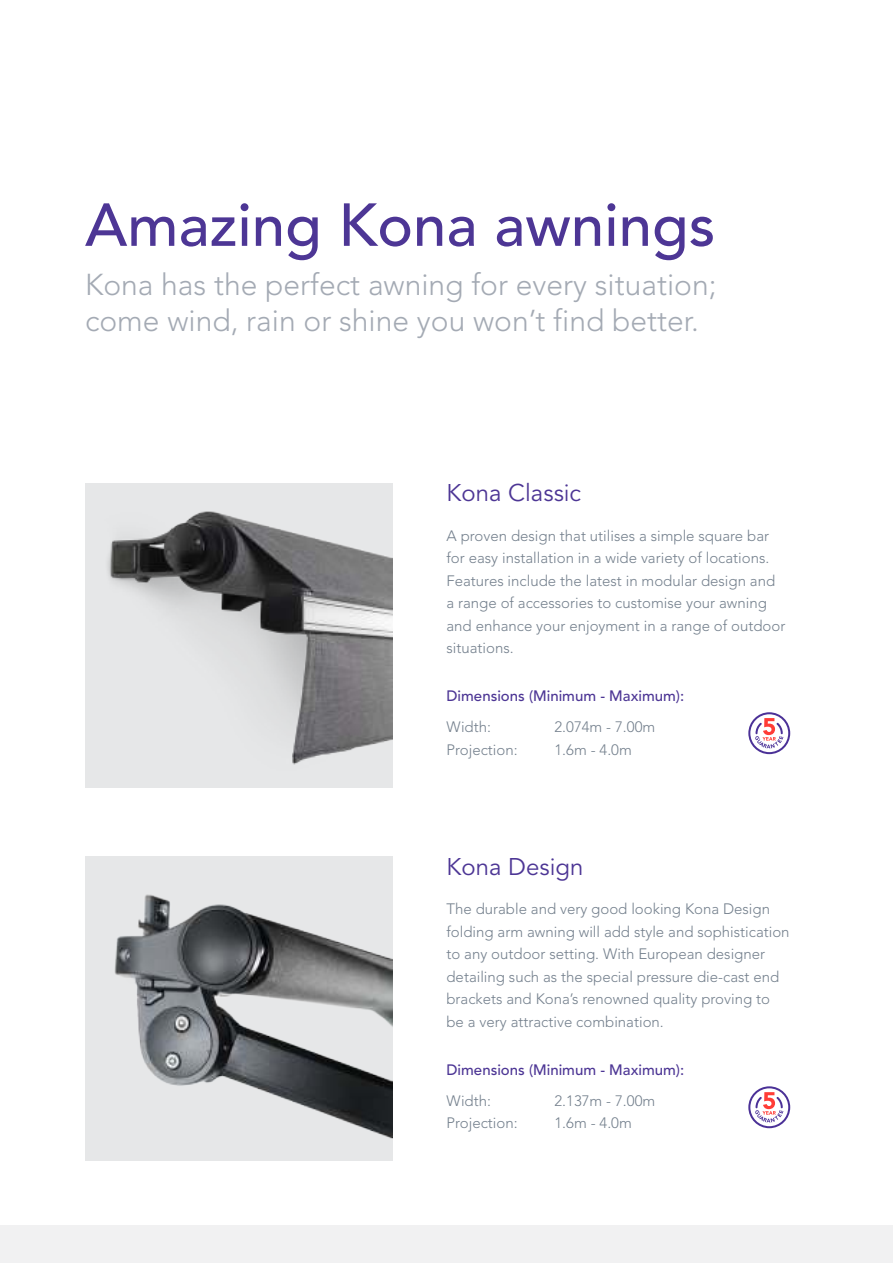
<style>
.page{position:relative;width:893px;height:1263px;background:#fff}
.page>*{position:absolute;margin:0;border:0;box-sizing:border-box;transform-origin:0 0}
.t1{font:500 60px "Avenir";color:#4d3695}
.t2{font:300 30px/36px "Avenir";color:#a4aab4}
.t3{font:24px "Avenir";color:#4d3695}
.t4{font:300 15px/22.5px "Avenir";color:#74808d}
.t5{font:500 15px "Avenir";color:#4d3695}
</style>
<div class="page">
<div style="left:0;top:1225px;width:893px;height:38px;background:#f1f1f2"></div>
<img style="left:85px;top:857px;width:308px;height:304px">
<img style="left:85px;top:483px;width:308px;height:304px">
<svg style="left:748px;top:1086px;width:42px;height:42px"></svg>
<svg style="left:748px;top:712px;width:42px;height:42px"></svg>
<h1 class="t1" style="left:85px;top:200px;width:632px">Amazing Kona awnings</h1>
<h2 class="t2" style="left:85px;top:269px;width:633px">Kona has the perfect awning for every situation; come wind, rain or shine you won’t find better.</h2>
<h3 class="t3" style="left:446px;top:483px;width:136px">Kona Classic</h3>
<p class="t4" style="left:446px;top:526px;width:340px">A proven design that utilises a simple square bar for easy installation in a wide variety of locations.<br>Features include the latest in modular design and a range of accessories to customise your awning and enhance your enjoyment in a range of outdoor situations.</p>
<p class="t5" style="left:446px;top:690px;width:239px">Dimensions (Minimum - Maximum):</p>
<p class="t4" style="left:446px;top:717px;width:46px">Width:</p>
<p class="t4" style="left:554px;top:717px;width:102px">2.074m - 7.00m</p>
<p class="t4" style="left:446px;top:740px;width:73px">Projection:</p>
<p class="t4" style="left:554px;top:740px;width:79px">1.6m - 4.0m</p>
<h3 class="t3" style="left:446px;top:856px;width:138px">Kona Design</h3>
<p class="t4" style="left:446px;top:899px;width:345px">The durable and very good looking Kona Design folding arm awning will add style and sophistication to any outdoor setting. With European designer detailing such as the special pressure die-cast end brackets and Kona’s renowned quality proving to be a very attractive combination.</p>
<p class="t5" style="left:446px;top:1063px;width:239px">Dimensions (Minimum - Maximum):</p>
<p class="t4" style="left:446px;top:1091px;width:46px">Width:</p>
<p class="t4" style="left:554px;top:1091px;width:102px">2.137m - 7.00m</p>
<p class="t4" style="left:446px;top:1113px;width:73px">Projection:</p>
<p class="t4" style="left:554px;top:1113px;width:79px">1.6m - 4.0m</p>
</div>
